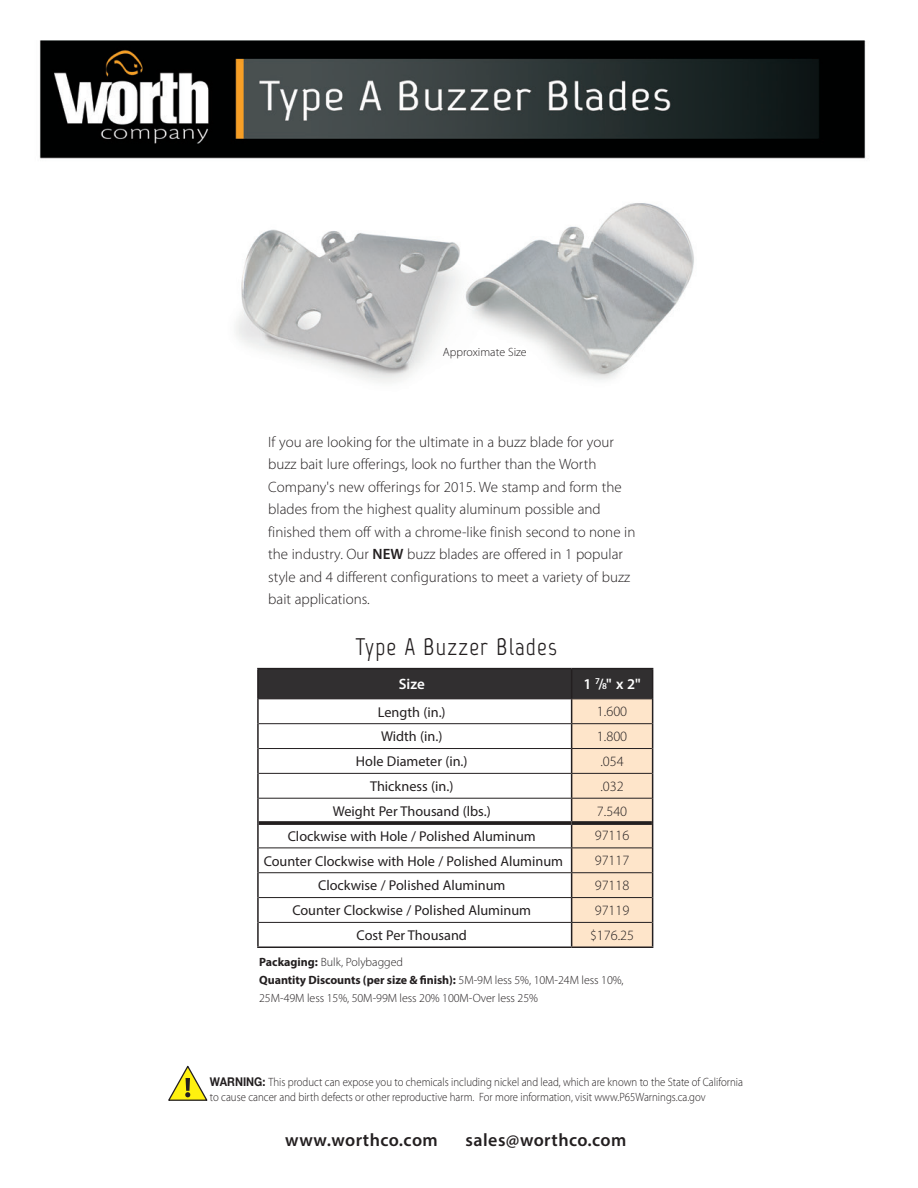
<style>
.page{position:relative;width:918px;height:1188px;background:#fff}
.page>*{position:absolute;margin:0;border:0;box-sizing:border-box;transform-origin:0 0}
.t1{font:24px "Marvel";letter-spacing:.05em;color:#231f20}
.Body_Copy_06{font:600 18px "Myriad Pro";letter-spacing:.025em;color:#231f20}
.Body_Copy_06-2{font:300 15px/22.5px "Myriad Pro";color:#231f20}
.t2{font:600 15px "Myriad Pro";color:#fff}
.t3{font:14.25px "Myriad Pro";color:#231f20}
.t4{font:300 14.25px "Myriad Pro";color:#231f20}
.t5{font:300 12px/14.4px "Myriad Pro";color:#231f20;scale:.9 1}
.t6{font:300 12px/18px "Myriad Pro";color:#231f20}
.s1{font-weight:600}
.s2{font-size:9px}
.s3{font-weight:700}
.s4{font-family:"Helvetica Neue";font-weight:700}
</style>
<div class="page">
<img style="left:39px;top:40px;width:827px;height:908px">
<svg style="left:168px;top:1065px;width:40px;height:36px"></svg>
<hr style="left:257px;top:668px;width:315px;height:1px;background:#231f20">
<hr style="left:257px;top:669px;width:2px;height:30px;background:#231f20">
<hr style="left:572px;top:668px;width:81px;height:1px;background:#231f20">
<svg style="left:258px;top:669px;width:395px;height:277px"></svg>
<hr style="left:257px;top:946px;width:315px;height:2px;background:#231f20">
<hr style="left:572px;top:946px;width:81px;height:2px;background:#231f20">
<hr style="left:259px;top:698px;width:313px;height:1px;background:#231f20">
<hr style="left:572px;top:698px;width:80px;height:1px;background:#231f20">
<hr style="left:259px;top:723px;width:313px;height:1px;background:#231f20">
<hr style="left:572px;top:723px;width:80px;height:1px;background:#231f20">
<hr style="left:259px;top:748px;width:313px;height:1px;background:#231f20">
<hr style="left:572px;top:748px;width:80px;height:1px;background:#231f20">
<hr style="left:259px;top:773px;width:313px;height:1px;background:#231f20">
<hr style="left:572px;top:773px;width:80px;height:1px;background:#231f20">
<hr style="left:259px;top:798px;width:313px;height:1px;background:#231f20">
<hr style="left:572px;top:798px;width:80px;height:1px;background:#231f20">
<hr style="left:259px;top:848px;width:313px;height:1px;background:#231f20">
<hr style="left:572px;top:848px;width:80px;height:1px;background:#231f20">
<hr style="left:259px;top:897px;width:313px;height:1px;background:#231f20">
<hr style="left:572px;top:897px;width:80px;height:1px;background:#231f20">
<hr style="left:257px;top:848px;width:2px;height:25px;background:#231f20">
<hr style="left:257px;top:873px;width:2px;height:25px;background:#231f20">
<hr style="left:257px;top:898px;width:2px;height:24px;background:#231f20">
<hr style="left:257px;top:922px;width:2px;height:24px;background:#231f20">
<hr style="left:257px;top:699px;width:2px;height:25px;background:#231f20">
<hr style="left:257px;top:724px;width:2px;height:25px;background:#231f20">
<hr style="left:257px;top:749px;width:2px;height:24px;background:#231f20">
<hr style="left:257px;top:773px;width:2px;height:25px;background:#231f20">
<hr style="left:257px;top:798px;width:2px;height:25px;background:#231f20">
<hr style="left:257px;top:823px;width:2px;height:25px;background:#231f20">
<svg style="left:259px;top:821px;width:313px;height:4px"></svg>
<svg style="left:572px;top:821px;width:80px;height:4px"></svg>
<hr style="left:259px;top:872px;width:313px;height:1px;background:#231f20">
<hr style="left:572px;top:872px;width:80px;height:1px;background:#231f20">
<hr style="left:259px;top:922px;width:313px;height:1px;background:#231f20">
<hr style="left:572px;top:922px;width:80px;height:1px;background:#231f20">
<p class="t6" style="left:443px;top:343px;width:85px">Approximate Size</p>
<p class="Body_Copy_06-2" style="left:268px;top:431px;width:369px">If you are looking for the ultimate in a buzz blade for your buzz bait lure offerings, look no further than the Worth Company's new offerings for 2015. We stamp and form the blades from the highest quality aluminum possible and finished them off with a chrome-like finish second to none in the industry. Our <span class="s1">NEW</span> buzz blades are offered in 1 popular style and 4 different configurations to meet a variety of buzz bait applications.</p>
<p class="t1" style="left:355px;top:632px;width:203px">Type A Buzzer Blades</p>
<p class="t2" style="left:399px;top:675px;width:28px">Size</p>
<p class="t2" style="left:584px;top:674px;width:58px">1 <sup>7</sup>/<span class="s2">8</span>" x 2"</p>
<p class="t3" style="left:378px;top:703px;width:69px">Length (in.)</p>
<p class="t4" style="left:597px;top:703px;width:32px">1.600</p>
<p class="t3" style="left:381px;top:728px;width:63px">Width (in.)</p>
<p class="t4" style="left:597px;top:728px;width:32px">1.800</p>
<p class="t3" style="left:356px;top:753px;width:113px">Hole Diameter (in.)</p>
<p class="t4" style="left:600px;top:753px;width:25px">.054</p>
<p class="t3" style="left:370px;top:778px;width:85px">Thickness (in.)</p>
<p class="t4" style="left:600px;top:777px;width:25px">.032</p>
<p class="t3" style="left:333px;top:802px;width:160px">Weight Per Thousand (lbs.)</p>
<p class="t4" style="left:597px;top:802px;width:32px">7.540</p>
<p class="t3" style="left:288px;top:827px;width:250px">Clockwise with Hole / Polished Aluminum</p>
<p class="t4" style="left:595px;top:827px;width:36px">97116</p>
<p class="t3" style="left:264px;top:852px;width:301px">Counter Clockwise with Hole / Polished Aluminum</p>
<p class="t4" style="left:595px;top:852px;width:36px">97117</p>
<p class="t3" style="left:318px;top:877px;width:189px">Clockwise / Polished Aluminum</p>
<p class="t4" style="left:595px;top:877px;width:36px">97118</p>
<p class="t3" style="left:292px;top:902px;width:240px">Counter Clockwise / Polished Aluminum</p>
<p class="t4" style="left:595px;top:902px;width:36px">97119</p>
<p class="t3" style="left:357px;top:927px;width:112px">Cost Per Thousand</p>
<p class="t4" style="left:590px;top:926px;width:46px">$176.25</p>
<p class="t6" style="left:259px;top:953px;width:145px"><span class="s3">Packaging:</span> Bulk, Polybagged</p>
<p class="t6" style="left:259px;top:971px;width:366px"><span class="s3">Quantity Discounts (per size &amp; finish):</span> 5M-9M less 5%, 10M-24M less 10%,<br>25M-49M less 15%, 50M-99M less 20% 100M-Over less 25%</p>
<p class="t5" style="left:210px;top:1075px;width:594px"><span class="s4">WARNING:</span> This product can expose you to chemicals including nickel and lead, which are known to the State of California to cause cancer and birth defects or other reproductive harm. For more information, visit www.P65Warnings.ca.gov</p>
<p class="Body_Copy_06" style="left:285px;top:1129px;width:154px">www.worthco.com</p>
<p class="Body_Copy_06" style="left:466px;top:1129px;width:162px">sales@worthco.com</p>
</div>
